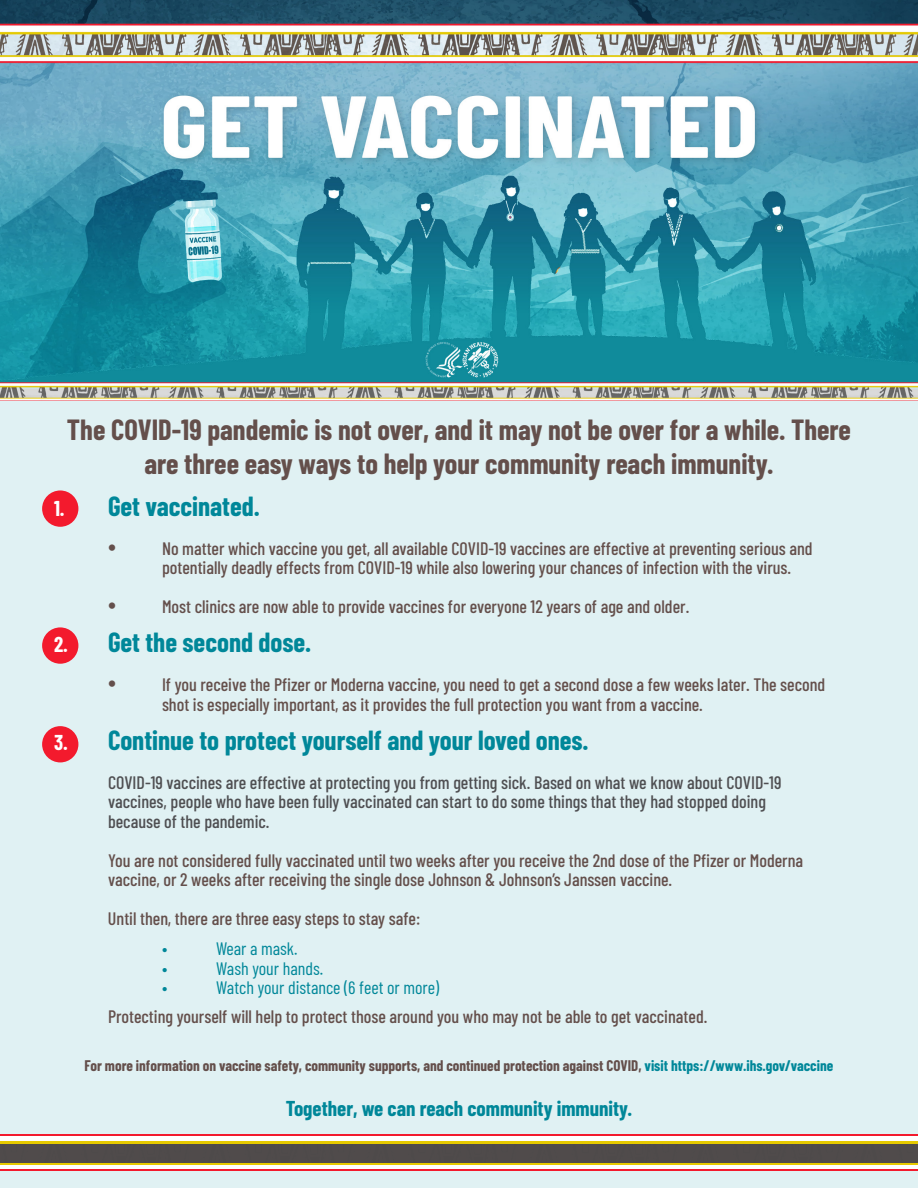
<style>
.page{position:relative;width:918px;height:1188px;background:#fff}
.page>*{position:absolute;margin:0;border:0;box-sizing:border-box;transform-origin:0 0}
.t1{font:700 28.5px/34.2px "Barlow Condensed";color:#644f4b;text-align:center}
.t2{font:700 27px "Barlow Condensed";color:#008799}
.t3{font:700 21px "Barlow Condensed";color:#008799}
.t4{font:500 18px "Barlow Condensed";color:#644f4b}
.t5{font:500 18px "Barlow Condensed";color:#4f4f52}
.t6{font:18px "Barlow Condensed";color:#008799}
.t7{font:700 15px "Barlow Condensed";color:#644f4b}
.s1{font-size:21px;color:#fff}
.s2{font-weight:400;font-size:27px}
.s3{color:#008799}
</style>
<div class="page">
<div style="left:0;top:338px;width:918px;height:850px;background:#e0f1f3"></div>
<img style="left:0;top:0;width:918px;height:401px">
<div style="left:42px;top:490px;width:36px;height:37px;background:#f31a2d;border-radius:50%"></div>
<div style="left:42px;top:627px;width:36px;height:37px;background:#f31a2d;border-radius:50%"></div>
<div style="left:42px;top:726px;width:36px;height:36px;background:#f31a2d;border-radius:50%"></div>
<hr style="left:0;top:1165px;width:918px;height:4px;background:#fff">
<hr style="left:0;top:1169px;width:918px;height:1px;background:#f31a2d">
<div style="left:0;top:1136px;width:918px;height:6px;background:#fff"></div>
<div style="left:0;top:1144px;width:918px;height:19px;background:#504b4b"></div>
<hr style="left:0;top:1134px;width:918px;height:2px;background:#f31a2d">
<hr style="left:0;top:1142px;width:918px;height:2px;background:#e6ca00">
<hr style="left:0;top:1163px;width:918px;height:2px;background:#e6ca00">
<p class="t1" style="left:67px;top:411px;width:786px">The COVID-19 pandemic is not over, and it may not be over for a while. There are three easy ways to help your community reach immunity.</p>
<p class="t2" style="left:54px;top:487px;width:207px"><span class="s1">1.</span> Get vaccinated.</p>
<p class="t4" style="left:108px;top:536px;width:706px"><span class="s2">•</span> No matter which vaccine you get, all available COVID-19 vaccines are effective at preventing serious and</p>
<p class="t4" style="left:162px;top:555px;width:631px">potentially deadly effects from COVID-19 while also lowering your chances of infection with the virus.</p>
<p class="t4" style="left:108px;top:594px;width:583px"><span class="s2">•</span> Most clinics are now able to provide vaccines for everyone 12 years of age and older.</p>
<p class="t2" style="left:54px;top:623px;width:259px"><span class="s1">2.</span> Get the second dose.</p>
<p class="t4" style="left:108px;top:672px;width:719px"><span class="s2">•</span> If you receive the Pfizer or Moderna vaccine, you need to get a second dose a few weeks later. The second</p>
<p class="t4" style="left:162px;top:692px;width:542px">shot is especially important, as it provides the full protection you want from a vaccine.</p>
<p class="t2" style="left:54px;top:721px;width:536px"><span class="s1">3.</span> Continue to protect yourself and your loved ones.</p>
<p class="t5" style="left:108px;top:770px;width:675px">COVID-19 vaccines are effective at protecting you from getting sick. Based on what we know about COVID-19</p>
<p class="t5" style="left:108px;top:789px;width:659px">vaccines, people who have been fully vaccinated can start to do some things that they had stopped doing</p>
<p class="t5" style="left:108px;top:809px;width:163px">because of the pandemic.</p>
<p class="t4" style="left:108px;top:848px;width:697px">You are not considered fully vaccinated until two weeks after you receive the 2nd dose of the Pfizer or Moderna</p>
<p class="t4" style="left:108px;top:867px;width:566px">vaccine, or 2 weeks after receiving the single dose Johnson &amp; Johnson’s Janssen vaccine.</p>
<p class="t4" style="left:108px;top:906px;width:314px">Until then, there are three easy steps to stay safe:</p>
<p class="t6" style="left:162px;top:936px;width:7px">•</p>
<p class="t6" style="left:216px;top:936px;width:83px">Wear a mask.</p>
<p class="t6" style="left:162px;top:956px;width:7px">•</p>
<p class="t6" style="left:216px;top:956px;width:109px">Wash your hands.</p>
<p class="t6" style="left:162px;top:975px;width:7px">•</p>
<p class="t6" style="left:216px;top:975px;width:225px">Watch your distance (6 feet or more)</p>
<p class="t4" style="left:108px;top:1004px;width:601px">Protecting yourself will help to protect those around you who may not be able to get vaccinated.</p>
<p class="t7" style="left:85px;top:1055px;width:750px">For more information on vaccine safety, community supports, and continued protection against COVID, <span class="s3">visit https://www.ihs.gov/vaccine</span></p>
<p class="t3" style="left:286px;top:1093px;width:348px">Together, we can reach community immunity.</p>
</div>
